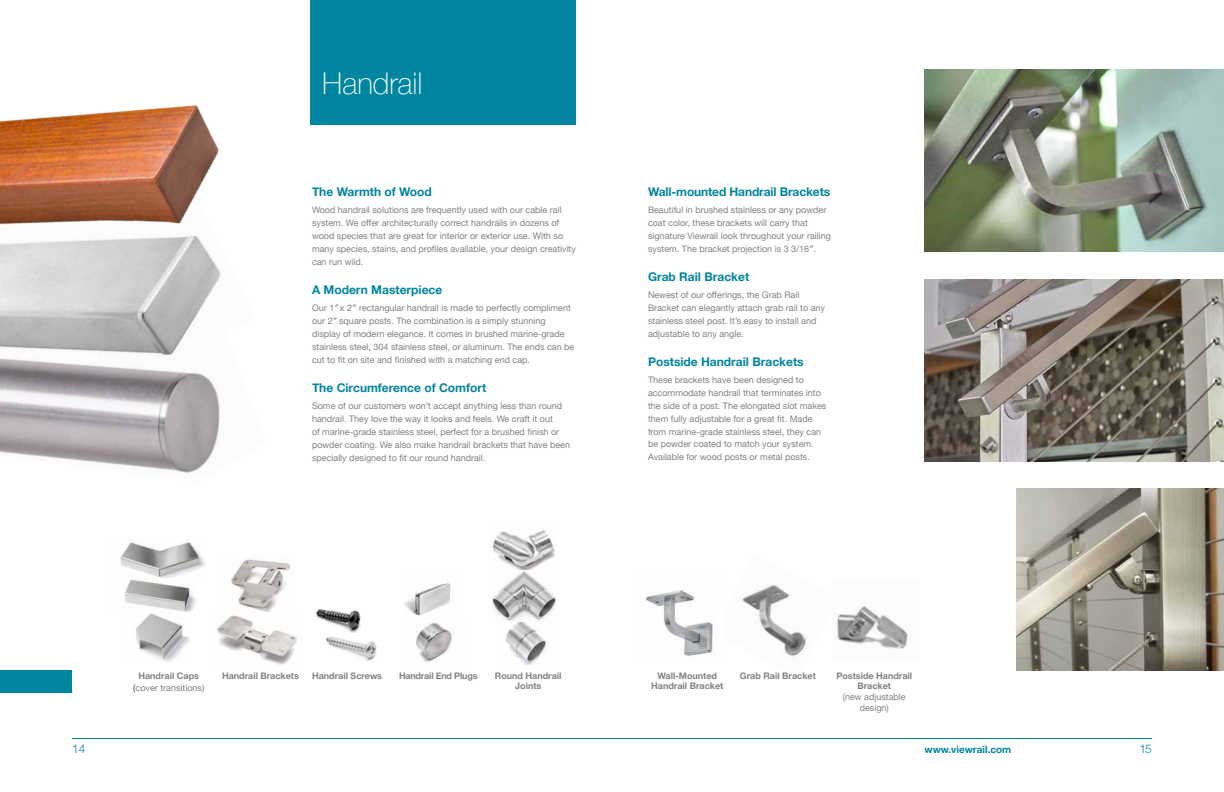
<style>
.page{position:relative;width:1224px;height:792px;background:#fff}
.page>*{position:absolute;margin:0;border:0;box-sizing:border-box;transform-origin:0 0}
.t1{font:100 30px "Helvetica Neue";color:#fff}
.t2{font:700 12px "Helvetica Neue";color:#0085a1}
.t3{font:300 12px "Helvetica Neue";color:#0085a1}
.t4{font:700 10px "Helvetica Neue";color:#0085a1}
.t5{font:9px/12.8px "Helvetica Neue";color:#808285}
.t6{font:700 9px/10.8px "Helvetica Neue";color:#808285;text-align:center}
.t7{font:700 9px "Helvetica Neue";letter-spacing:-.02em;color:#808285}
.s1{font-weight:700}
</style>
<div class="page">
<img style="left:0;top:360px;width:220px;height:113px">
<hr style="left:72px;top:738px;width:1080px;height:1px;background:#0085a1">
<div style="left:310px;top:0;width:266px;height:125px;background:#0085a1"></div>
<div style="left:0;top:670px;width:72px;height:23px;background:#0085a1"></div>
<img style="left:136px;top:613px;width:54px;height:50px">
<img style="left:124px;top:581px;width:72px;height:31px">
<img style="left:120px;top:542px;width:86px;height:39px">
<img style="left:231px;top:559px;width:60px;height:53px">
<img style="left:217px;top:615px;width:80px;height:50px">
<img style="left:316px;top:609px;width:45px;height:24px">
<img style="left:325px;top:636px;width:52px;height:25px">
<img style="left:505px;top:622px;width:42px;height:43px">
<img style="left:416px;top:623px;width:36px;height:39px">
<img style="left:404px;top:583px;width:47px;height:33px">
<img style="left:492px;top:530px;width:65px;height:91px">
<img style="left:0;top:346px;width:178px;height:14px">
<img style="left:0;top:105px;width:221px;height:241px">
<img style="left:742px;top:584px;width:64px;height:73px">
<img style="left:645px;top:590px;width:68px;height:66px">
<img style="left:836px;top:606px;width:72px;height:43px">
<img style="left:924px;top:70px;width:300px;height:182px">
<img style="left:924px;top:279px;width:300px;height:182px">
<img style="left:1016px;top:488px;width:208px;height:182px">
<h1 class="t1" style="left:322px;top:60px;width:102px">Handrail</h1>
<h2 class="t2" style="left:312px;top:182px;width:121px">The Warmth of Wood</h2>
<p class="t5" style="left:312px;top:204px;width:266px">Wood handrail solutions are frequently used with our cable rail system. We offer architecturally correct handrails in dozens of wood species that are great for interior or exterior use. With so many species, stains, and profiles available, your design creativity can run wild.</p>
<h2 class="t2" style="left:312px;top:280px;width:132px">A Modern Masterpiece</h2>
<p class="t5" style="left:312px;top:302px;width:264px">Our 1″ x 2″ rectangular handrail is made to perfectly compliment our 2″ square posts. The combination is a simply stunning display of modern elegance. It comes in brushed marine-grade stainless steel, 304 stainless steel, or aluminum. The ends can be cut to fit on site and finished with a matching end cap.</p>
<h2 class="t2" style="left:312px;top:378px;width:176px">The Circumference of Comfort</h2>
<p class="t5" style="left:312px;top:400px;width:260px">Some of our customers won’t accept anything less than round handrail. They love the way it looks and feels. We craft it out<br>of marine-grade stainless steel, perfect for a brushed finish or powder coating. We also make handrail brackets that have been specially designed to fit our round handrail.</p>
<h2 class="t2" style="left:648px;top:182px;width:184px">Wall-mounted Handrail Brackets</h2>
<p class="t5" style="left:648px;top:204px;width:185px">Beautiful in brushed stainless or any powder coat color, these brackets will carry that signature Viewrail look throughout your railing system. The bracket projection is 3 3/16″.</p>
<h2 class="t2" style="left:648px;top:267px;width:103px">Grab Rail Bracket</h2>
<p class="t5" style="left:648px;top:289px;width:179px">Newest of our offerings, the Grab Rail Bracket can elegantly attach grab rail to any stainless steel post. It’s easy to install and adjustable to any angle.</p>
<h2 class="t2" style="left:648px;top:352px;width:157px">Postside Handrail Brackets</h2>
<p class="t5" style="left:648px;top:374px;width:180px">These brackets have been designed to accommodate handrail that terminates into the side of a post. The elongated slot makes them fully adjustable for a great fit. Made from marine-grade stainless steel, they can be powder coated to match your system.<br>Available for wood posts or metal posts.</p>
<h2 class="t3" style="left:72px;top:739px;width:15px">14</h2>
<p class="t5" style="left:133px;top:669px;width:73px;text-align:center"><span class="s1">Handrail Caps (</span>cover transitions)</p>
<p class="t6" style="left:222px;top:670px;width:78px">Handrail Brackets</p>
<p class="t6" style="left:312px;top:670px;width:72px">Handrail Screws</p>
<p class="t7" style="left:399px;top:668px;width:80px">Handrail End Plugs</p>
<p class="t6" style="left:495px;top:670px;width:68px">Round Handrail<br>Joints</p>
<p class="t6" style="left:651px;top:670px;width:74px">Wall-Mounted<br>Handrail Bracket</p>
<p class="t6" style="left:740px;top:670px;width:77px">Grab Rail Bracket</p>
<p class="t6" style="left:836px;top:670px;width:77px">Postside Handrail<br>Bracket</p>
<p class="t5" style="left:843px;top:692px;width:64px;line-height:10.8px;text-align:center">(new adjustable design)</p>
<p class="t4" style="left:925px;top:742px;width:88px">www.viewrail.com</p>
<h2 class="t3" style="left:1139px;top:739px;width:14px">15</h2>
</div>
